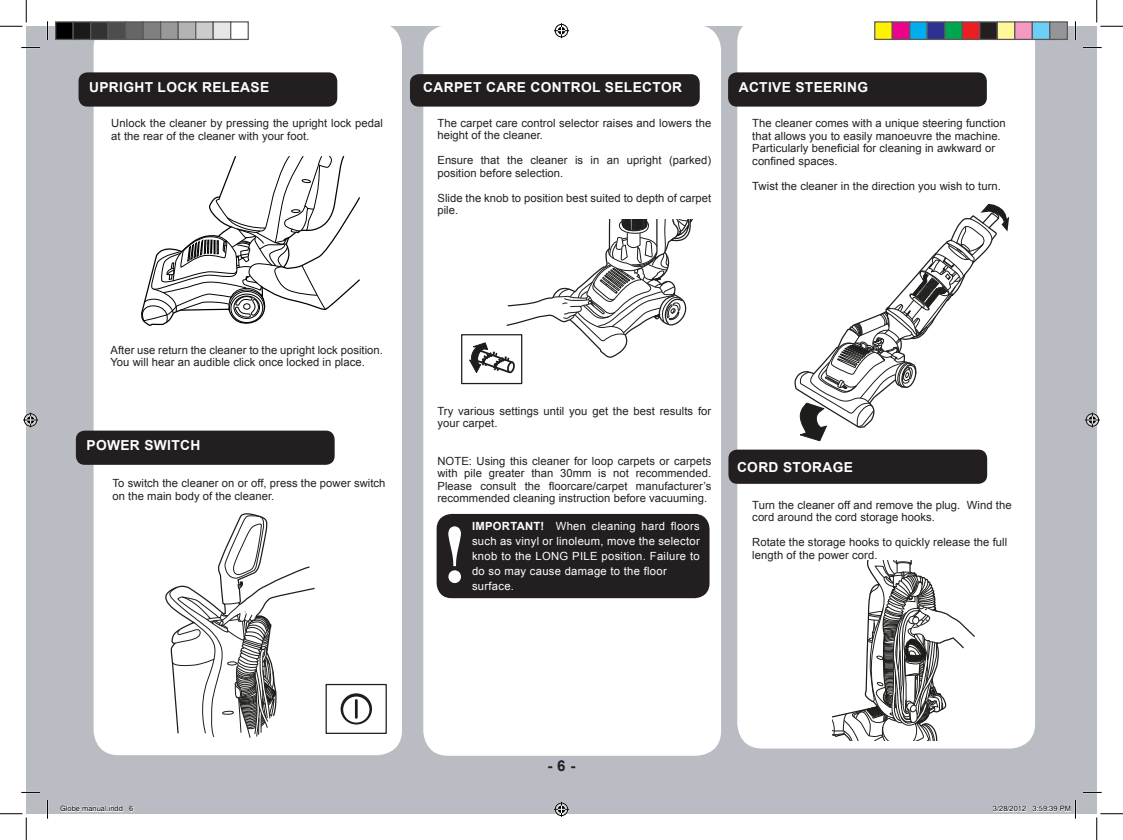
<style>
.page{position:relative;width:1123px;height:840px;background:#fff}
.page>*{position:absolute;margin:0;border:0;box-sizing:border-box;transform-origin:0 0}
.t1{font:700 75px "Century Schoolbook";color:#fff}
.t2{font:700 15px "Arial";color:#231f20}
.t3{font:700 13.75px "Arial";letter-spacing:.025em;color:#fff}
.t4{font:11.25px/12.5px "Arial";letter-spacing:.005em;color:#231f20}
.t5{font:11.25px/15px "Arial";letter-spacing:.025em;color:#fff;text-align:justify}
.t6{font:7.5px "Helvetica";color:#000}
.s1{font-weight:700}
</style>
<div class="page">
<div style="left:26px;top:26px;width:1070px;height:787px;background:#b9bdc3"></div>
<div style="left:94px;top:26px;width:308px;height:728px;background:#fff"></div>
<div style="left:423px;top:26px;width:298px;height:729px;background:#fff"></div>
<div style="left:737px;top:26px;width:298px;height:722px;background:#fff"></div>
<div style="left:79px;top:72px;width:258px;height:34px;background:#231f20;border-radius:9px"></div>
<div style="left:728px;top:72px;width:258px;height:34px;background:#231f20;border-radius:9px"></div>
<div style="left:76px;top:430px;width:259px;height:34px;background:#231f20;border-radius:9px"></div>
<div style="left:728px;top:449px;width:259px;height:34px;background:#231f20;border-radius:9px"></div>
<svg style="left:139px;top:154px;width:222px;height:169px;background:#e6e6e6"></svg>
<svg style="left:164px;top:510px;width:152px;height:228px;background:#e4e4e4"></svg>
<svg style="left:340px;top:693px;width:32px;height:31px"></svg>
<div style="left:343px;top:696px;width:26px;height:26px;background:#fff;border-radius:50%"></div>
<hr style="left:355px;top:698px;width:3px;height:20px;background:#1d1d1b">
<div style="left:461px;top:334px;width:61px;height:50px;border:1px solid #1d1d1b"></div>
<svg style="left:798px;top:203px;width:211px;height:238px;background:#e8e8e8"></svg>
<svg style="left:832px;top:560px;width:142px;height:180px;background:#cfcfce"></svg>
<svg style="left:467px;top:219px;width:232px;height:156px;background:#e6e6e6"></svg>
<div style="left:325px;top:683px;width:62px;height:50px;border:1px solid #1d1d1b"></div>
<div style="left:410px;top:74px;width:289px;height:32px;background:#231f20;border-radius:9px"></div>
<div style="left:436px;top:513px;width:273px;height:85px;background:#231f20;border-radius:15px"></div>
<svg style="left:21px;top:47px;width:19px;height:1px"></svg>
<svg style="left:1083px;top:47px;width:18px;height:1px"></svg>
<svg style="left:47px;top:21px;width:1px;height:19px"></svg>
<svg style="left:47px;top:800px;width:1px;height:18px"></svg>
<svg style="left:1074px;top:21px;width:2px;height:19px"></svg>
<svg style="left:0;top:0;width:27px;height:27px"></svg>
<svg style="left:0;top:813px;width:27px;height:26px"></svg>
<svg style="left:1096px;top:0;width:27px;height:27px"></svg>
<svg style="left:1096px;top:813px;width:27px;height:26px"></svg>
<svg style="left:554px;top:23px;width:15px;height:15px"></svg>
<svg style="left:554px;top:801px;width:15px;height:15px"></svg>
<svg style="left:23px;top:412px;width:15px;height:15px"></svg>
<svg style="left:1085px;top:412px;width:14px;height:15px"></svg>
<div style="left:56px;top:22px;width:17px;height:17px;background:#000"></div>
<div style="left:55px;top:21px;width:19px;height:19px;border:1px solid #595959"></div>
<div style="left:73px;top:22px;width:18px;height:17px;background:#1a1a1a"></div>
<div style="left:73px;top:21px;width:18px;height:19px;border:1px solid #595959"></div>
<div style="left:91px;top:22px;width:17px;height:17px;background:#333"></div>
<div style="left:90px;top:21px;width:19px;height:19px;border:1px solid #595959"></div>
<div style="left:108px;top:22px;width:18px;height:17px;background:#4d4d4d"></div>
<div style="left:108px;top:21px;width:18px;height:19px;border:1px solid #595959"></div>
<div style="left:126px;top:22px;width:17px;height:17px;background:#666"></div>
<div style="left:125px;top:21px;width:19px;height:19px;border:1px solid #595959"></div>
<div style="left:143px;top:22px;width:18px;height:17px;background:#808080"></div>
<div style="left:143px;top:21px;width:18px;height:19px;border:1px solid #595959"></div>
<div style="left:161px;top:22px;width:17px;height:17px;background:#999"></div>
<div style="left:160px;top:21px;width:19px;height:19px;border:1px solid #595959"></div>
<div style="left:178px;top:22px;width:18px;height:17px;background:#b3b3b3"></div>
<div style="left:178px;top:21px;width:18px;height:19px;border:1px solid #595959"></div>
<div style="left:196px;top:22px;width:17px;height:17px;background:#ccc"></div>
<div style="left:195px;top:21px;width:19px;height:19px;border:1px solid #595959"></div>
<div style="left:213px;top:22px;width:18px;height:17px;background:#e6e6e6"></div>
<div style="left:213px;top:21px;width:18px;height:19px;border:1px solid #595959"></div>
<div style="left:231px;top:22px;width:17px;height:17px;background:#fff"></div>
<div style="left:230px;top:21px;width:19px;height:19px;border:1px solid #595959"></div>
<div style="left:874px;top:22px;width:18px;height:17px;background:#fff101"></div>
<div style="left:874px;top:21px;width:19px;height:19px;border:1px solid #595959"></div>
<div style="left:892px;top:22px;width:17px;height:17px;background:#ed028c"></div>
<div style="left:891px;top:21px;width:19px;height:19px;border:1px solid #595959"></div>
<div style="left:909px;top:22px;width:18px;height:17px;background:#00aeef"></div>
<div style="left:909px;top:21px;width:19px;height:19px;border:1px solid #595959"></div>
<div style="left:927px;top:22px;width:17px;height:17px;background:#2e3092"></div>
<div style="left:926px;top:21px;width:19px;height:19px;border:1px solid #595959"></div>
<div style="left:944px;top:22px;width:18px;height:17px;background:#00a54f"></div>
<div style="left:944px;top:21px;width:19px;height:19px;border:1px solid #595959"></div>
<div style="left:962px;top:22px;width:17px;height:17px;background:#ee1d23"></div>
<div style="left:961px;top:21px;width:19px;height:19px;border:1px solid #595959"></div>
<div style="left:979px;top:22px;width:18px;height:17px;background:#231f20"></div>
<div style="left:979px;top:21px;width:19px;height:19px;border:1px solid #595959"></div>
<div style="left:997px;top:22px;width:17px;height:17px;background:#fff79a"></div>
<div style="left:996px;top:21px;width:19px;height:19px;border:1px solid #595959"></div>
<div style="left:1014px;top:22px;width:18px;height:17px;background:#f499c2"></div>
<div style="left:1014px;top:21px;width:19px;height:19px;border:1px solid #595959"></div>
<div style="left:1032px;top:22px;width:17px;height:17px;background:#6bcff6"></div>
<div style="left:1031px;top:21px;width:19px;height:19px;border:1px solid #595959"></div>
<div style="left:1049px;top:22px;width:18px;height:17px;background:#939598"></div>
<div style="left:1049px;top:21px;width:19px;height:19px;border:1px solid #595959"></div>
<svg style="left:60px;top:805px;width:63px;height:6px"></svg>
<svg style="left:129px;top:805px;width:5px;height:6px"></svg>
<svg style="left:992px;top:805px;width:34px;height:6px"></svg>
<svg style="left:1032px;top:800px;width:44px;height:18px"></svg>
<p class="t3" style="left:89px;top:78px;width:181px">UPRIGHT LOCK RELEASE</p>
<p class="t4" style="left:111px;top:117px;width:273px">Unlock the cleaner by pressing the upright lock pedal at the rear of the cleaner with your foot.</p>
<p class="t3" style="left:423px;top:78px;width:260px">CARPET CARE CONTROL SELECTOR</p>
<p class="t4" style="left:437px;top:116px;width:275px">The carpet care control selector raises and lowers the height of the cleaner.</p>
<p class="t4" style="left:437px;top:154px;width:275px">Ensure that the cleaner is in an upright (parked) position before selection.</p>
<p class="t4" style="left:437px;top:191px;width:275px">Slide the knob to position best suited to depth of carpet pile.</p>
<p class="t3" style="left:738px;top:78px;width:131px">ACTIVE STEERING</p>
<p class="t4" style="left:752px;top:117px;width:255px">The cleaner comes with a unique steering function that allows you to easily manoeuvre the machine.<br>Particularly beneficial for cleaning in awkward or confined spaces.</p>
<p class="t4" style="left:752px;top:179px;width:250px">Twist the cleaner in the direction you wish to turn.</p>
<p class="t4" style="left:110px;top:343px;width:274px">After use return the cleaner to the upright lock position.<br>You will hear an audible click once locked in place.</p>
<p class="t3" style="left:86px;top:436px;width:115px">POWER SWITCH</p>
<p class="t4" style="left:112px;top:476px;width:274px">To switch the cleaner on or off, press the power switch on the main body of the cleaner.</p>
<p class="t4" style="left:437px;top:404px;width:275px">Try various settings until you get the best results for your carpet.</p>
<p class="t4" style="left:437px;top:454px;width:275px;text-align:justify">NOTE: Using this cleaner for loop carpets or carpets with pile greater than 30mm is not recommended.<br>Please consult the floorcare/carpet manufacturer’s recommended cleaning instruction before vacuuming.</p>
<p class="t5" style="left:472px;top:518px;width:229px"><span class="s1">IMPORTANT!</span> When cleaning hard floors such as vinyl or linoleum, move the selector knob to the LONG PILE position. Failure to do so may cause damage to the floor</p>
<p class="t1" style="left:443px;top:496px;width:24px">!</p>
<p class="t5" style="left:472px;top:578px;width:43px">surface.</p>
<p class="t3" style="left:737px;top:457px;width:117px">CORD STORAGE</p>
<p class="t4" style="left:752px;top:498px;width:261px">Turn the cleaner off and remove the plug. Wind the cord around the cord storage hooks.</p>
<p class="t4" style="left:752px;top:535px;width:256px">Rotate the storage hooks to quickly release the full length of the power cord.</p>
<p class="t2" style="left:547px;top:755px;width:30px">- 6 -</p>
<p class="t6" style="left:60px;top:803px;width:75px">Globe manual.indd 6</p>
<p class="t6" style="left:993px;top:803px;width:79px">3/28/2012 3:59:39 PM</p>
</div>
